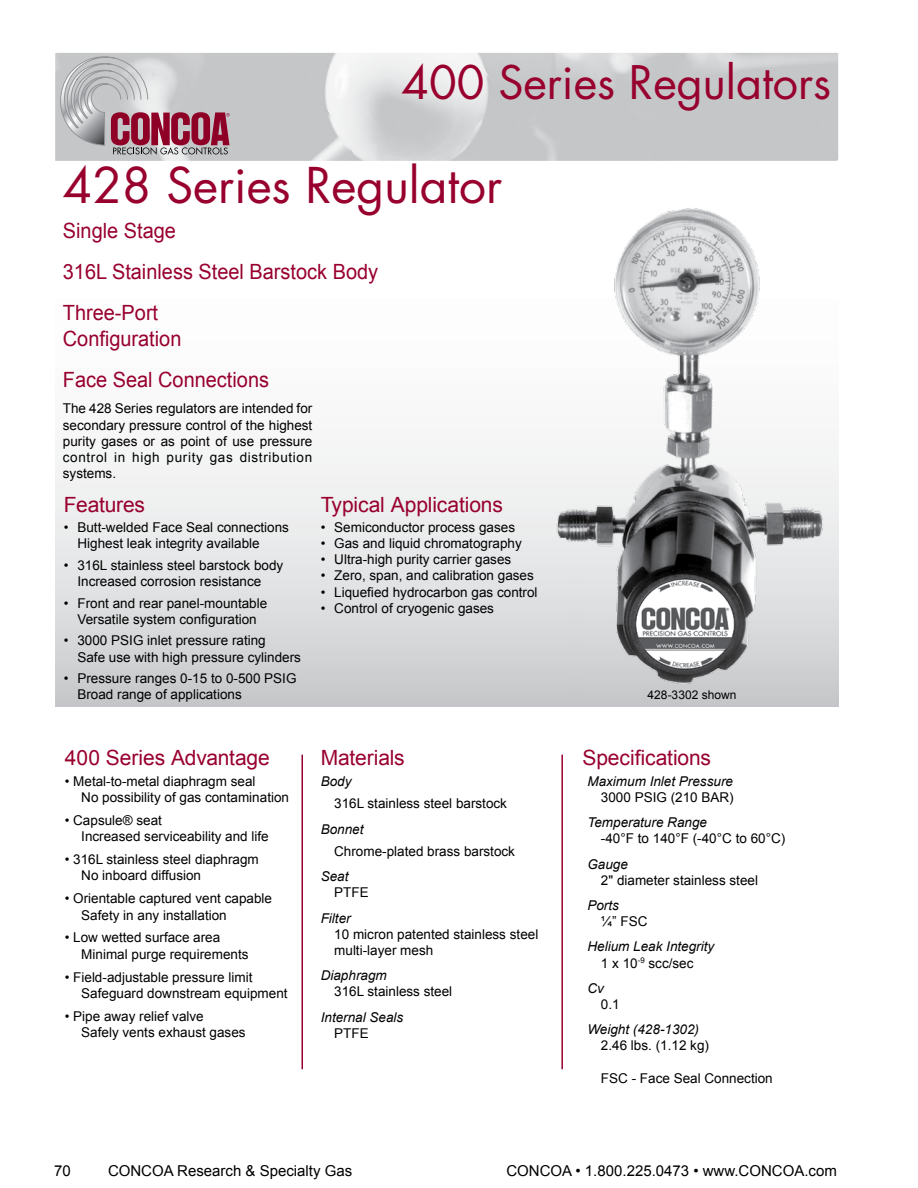
<style>
.page{position:relative;width:918px;height:1188px;background:#fff}
.page>*{position:absolute;margin:0;border:0;box-sizing:border-box;transform-origin:0 0}
.t1{font:48px "Futura";color:#98002e}
.t2{font:45px "Futura";color:#98002e}
.t3{font:21px/41.4px "Arial";color:#98002e;scale:.95 1}
.t4{font:21px "Arial";color:#98002e}
.t5{font:15px "Arial";color:#000}
.t6{font:13.5px/16.2px "Arial";color:#000}
.t7{font:italic 13.5px/16.2px "Arial";color:#000;text-align:center}
.t8{font:12px "Arial";color:#000}
.s1{font-style:normal}
</style>
<div class="page">
<img style="left:55px;top:53px;width:111px;height:108px">
<img style="left:281px;top:53px;width:70px;height:108px">
<img style="left:127px;top:128px;width:116px;height:33px">
<img style="left:466px;top:53px;width:114px;height:108px">
<img style="left:312px;top:159px;width:71px;height:2px">
<img style="left:765px;top:53px;width:73px;height:106px">
<img style="left:611px;top:153px;width:71px;height:8px">
<svg style="left:60px;top:56px;width:170px;height:99px"></svg>
<img style="left:551px;top:208px;width:277px;height:480px">
<hr style="left:302px;top:755px;width:1px;height:314px;background:#98002e">
<hr style="left:561px;top:755px;width:2px;height:314px;background:#98002e">
<h2 class="t2" style="left:401px;top:54px;width:431px">400 Series Regulators</h2>
<h1 class="t1" style="left:63px;top:154px;width:441px">428 Series Regulator</h1>
<h3 class="t3" style="left:63px;top:210px;width:333px">Single Stage<br>316L Stainless Steel Barstock Body<br>Three-Port</h3>
<h3 class="t3" style="left:63px;top:318px;width:219px">Configuration<br>Face Seal Connections</h3>
<p class="t6" style="left:63px;top:401px;width:251px;text-align:justify">The 428 Series regulators are intended for secondary pressure control of the highest purity gases or as point of use pressure control in high purity gas distribution systems.</p>
<h3 class="t4" style="left:64px;top:491px;width:83px">Features</h3>
<h3 class="t4" style="left:321px;top:491px;width:184px">Typical Applications</h3>
<p class="t6" style="left:77px;top:519px;width:213px;text-indent:-14px">• Butt-welded Face Seal connections<br>Highest leak integrity available</p>
<p class="t6" style="left:77px;top:557px;width:207px;text-indent:-14px">• 316L stainless steel barstock body<br>Increased corrosion resistance</p>
<p class="t6" style="left:64px;top:595px;width:205px;text-align:center">• Front and rear panel-mountable<br>Versatile system configuration</p>
<p class="t6" style="left:77px;top:633px;width:225px;text-indent:-14px">• 3000 PSIG inlet pressure rating<br>Safe use with high pressure cylinders</p>
<p class="t6" style="left:77px;top:670px;width:221px;text-indent:-14px">• Pressure ranges 0-15 to 0-500 PSIG<br>Broad range of applications</p>
<p class="t6" style="left:321px;top:519px;width:196px">• Semiconductor process gases</p>
<p class="t6" style="left:321px;top:535px;width:203px">• Gas and liquid chromatography</p>
<p class="t6" style="left:321px;top:552px;width:192px">• Ultra-high purity carrier gases</p>
<p class="t6" style="left:321px;top:568px;width:215px">• Zero, span, and calibration gases</p>
<p class="t6" style="left:321px;top:584px;width:218px">• Liquefied hydrocarbon gas control</p>
<p class="t6" style="left:321px;top:600px;width:175px">• Control of cryogenic gases</p>
<p class="t8" style="left:648px;top:687px;width:90px">428-3302 shown</p>
<h3 class="t4" style="left:65px;top:744px;width:207px">400 Series Advantage</h3>
<h3 class="t4" style="left:321px;top:744px;width:86px">Materials</h3>
<h3 class="t4" style="left:582px;top:744px;width:130px">Specifications</h3>
<p class="t6" style="left:81px;top:773px;width:209px;text-indent:-16px">• Metal-to-metal diaphragm seal<br>No possibility of gas contamination</p>
<p class="t6" style="left:81px;top:812px;width:189px;text-indent:-16px">• Capsule® seat<br>Increased serviceability and life</p>
<p class="t6" style="left:81px;top:851px;width:179px;text-indent:-17px">• 316L stainless steel diaphragm<br>No inboard diffusion</p>
<p class="t6" style="left:81px;top:891px;width:192px;text-indent:-16px">• Orientable captured vent capable<br>Safety in any installation</p>
<p class="t6" style="left:81px;top:930px;width:169px;text-indent:-16px">• Low wetted surface area<br>Minimal purge requirements</p>
<p class="t6" style="left:81px;top:969px;width:208px;text-indent:-16px">• Field-adjustable pressure limit<br>Safeguard downstream equipment</p>
<p class="t6" style="left:81px;top:1008px;width:166px;text-indent:-17px">• Pipe away relief valve<br>Safely vents exhaust gases</p>
<p class="t7" style="left:321px;top:773px;width:32px">Body</p>
<p class="t6" style="left:334px;top:796px;width:174px">316L stainless steel barstock</p>
<p class="t7" style="left:321px;top:821px;width:44px">Bonnet</p>
<p class="t6" style="left:334px;top:843px;width:182px">Chrome-plated brass barstock</p>
<p class="t7" style="left:321px;top:869px;width:29px">Seat</p>
<p class="t6" style="left:334px;top:885px;width:36px">PTFE</p>
<p class="t7" style="left:321px;top:910px;width:31px">Filter</p>
<p class="t6" style="left:334px;top:926px;width:206px">10 micron patented stainless steel multi-layer mesh</p>
<p class="t7" style="left:321px;top:968px;width:68px">Diaphragm</p>
<p class="t6" style="left:334px;top:984px;width:120px">316L stainless steel</p>
<p class="t7" style="left:321px;top:1009px;width:84px">Internal Seals</p>
<p class="t6" style="left:334px;top:1025px;width:36px">PTFE</p>
<p class="t7" style="left:587px;top:773px;width:147px">Maximum Inlet Pressure</p>
<p class="t6" style="left:601px;top:789px;width:134px">3000 PSIG (210 BAR)</p>
<p class="t7" style="left:587px;top:815px;width:121px">Temperature Range</p>
<p class="t6" style="left:601px;top:831px;width:186px">-40°F to 140°F (-40°C to 60°C)</p>
<p class="t7" style="left:587px;top:856px;width:42px">Gauge</p>
<p class="t6" style="left:601px;top:872px;width:159px">2" diameter stainless steel</p>
<p class="t7" style="left:587px;top:897px;width:33px">Ports</p>
<p class="t6" style="left:601px;top:914px;width:48px">¼” FSC</p>
<p class="t7" style="left:587px;top:939px;width:128px">Helium Leak Integrity<br><span class="s1">1 x 10</span><sup>-9</sup> <span class="s1">scc/sec</span></p>
<p class="t7" style="left:587px;top:980px;width:18px">Cv</p>
<p class="t6" style="left:601px;top:996px;width:20px">0.1</p>
<p class="t7" style="left:587px;top:1022px;width:113px">Weight (428-1302)</p>
<p class="t6" style="left:601px;top:1038px;width:110px">2.46 lbs. (1.12 kg)</p>
<p class="t6" style="left:601px;top:1070px;width:173px">FSC - Face Seal Connection</p>
<p class="t5" style="left:54px;top:1161px;width:18px">70</p>
<p class="t5" style="left:108px;top:1161px;width:246px">CONCOA Research &amp; Specialty Gas</p>
<p class="t5" style="left:506px;top:1161px;width:332px">CONCOA • 1.800.225.0473 • www.CONCOA.com</p>
</div>
